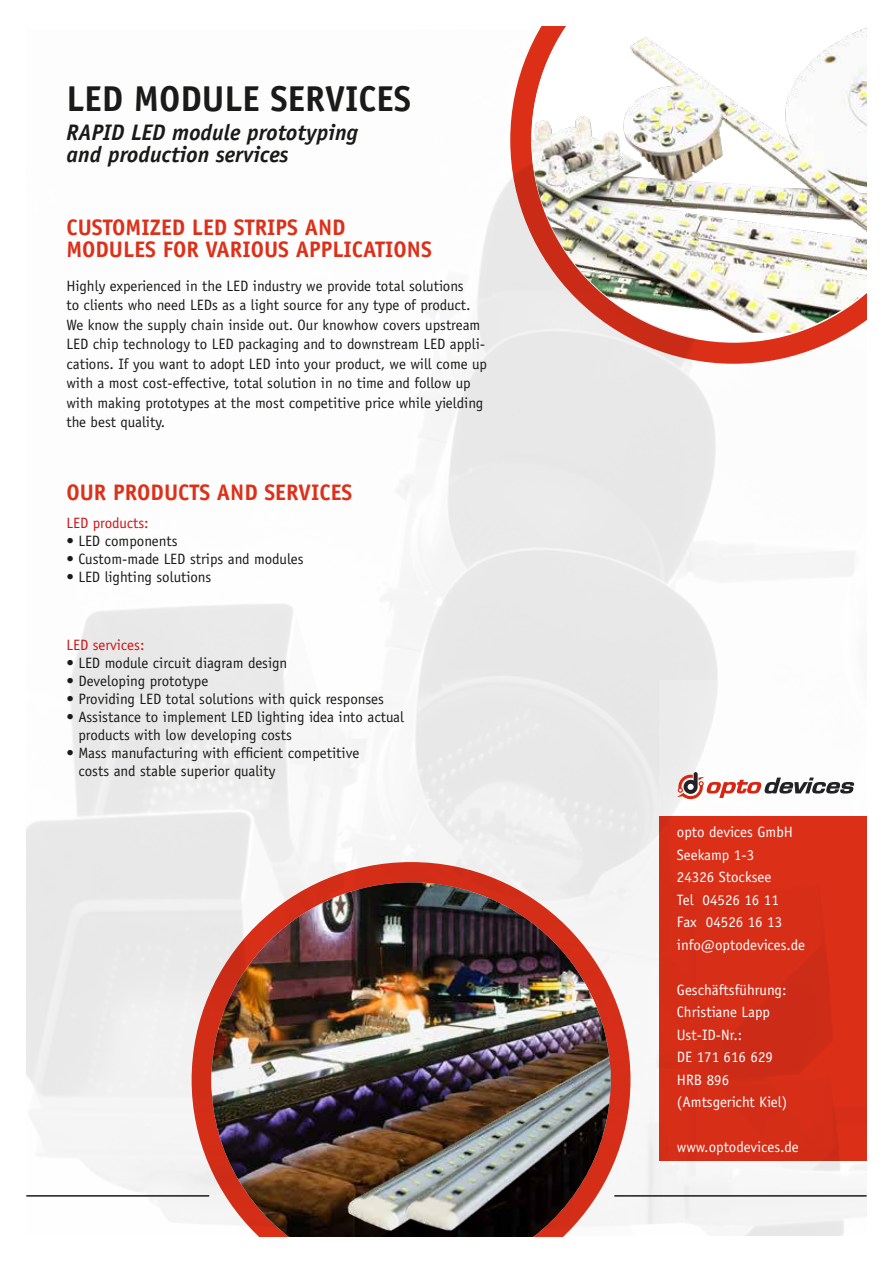
<style>
.page{position:relative;width:893px;height:1263px;background:#fff}
.page>*{position:absolute;margin:0;border:0;box-sizing:border-box;transform-origin:0 0}
.t1{font:700 36px "Officina Sans Std";color:#1a1a18}
.t2{font:700 22.5px/21.8px "Officina Sans Std";color:#dd3019}
.t3{font:italic 700 22.5px/21.8px "Officina Sans Std";color:#1a1a18}
.t4{font:15px/19.5px "Officina Sans Std";color:#1a1a18}
.t5{font:15px/22.5px "Officina Sans Std";color:#fff}
.t6{font:15px "Officina Sans Std";color:#cd1316}
</style>
<div class="page">
<img style="left:26px;top:181px;width:841px;height:1055px">
<svg style="left:192px;top:862px;width:438px;height:374px"></svg>
<img style="left:211px;top:882px;width:400px;height:63px">
<svg style="left:510px;top:46px;width:357px;height:318px"></svg>
<svg style="left:531px;top:333px;width:336px;height:8px"></svg>
<img style="left:531px;top:26px;width:336px;height:307px">
<div style="left:660px;top:680px;width:212px;height:468px;background:linear-gradient(to right,#f1f1f1,#fff)"></div>
<hr style="left:26px;top:1195px;width:183px;height:1px;background:#1a1a18">
<hr style="left:614px;top:1195px;width:253px;height:1px;background:#1a1a18">
<img style="left:211px;top:945px;width:400px;height:291px">
<div style="left:659px;top:816px;width:213px;height:345px;background:#dd3019"></div>
<svg style="left:677px;top:772px;width:177px;height:27px"></svg>
<div style="left:867px;top:0;width:26px;height:1263px;background:#fff"></div>
<h1 class="t1" style="left:66px;top:76px;width:346px">LED MODULE SERVICES</h1>
<h2 class="t3" style="left:66px;top:121px;width:293px">RAPID LED module prototyping and production services</h2>
<h2 class="t2" style="left:66px;top:216px;width:367px">CUSTOMIZED LED STRIPS AND<br>MODULES FOR VARIOUS APPLICATIONS</h2>
<p class="t4" style="left:66px;top:276px;width:422px">Highly experienced in the LED industry we provide total solutions<br>to clients who need LEDs as a light source for any type of product.<br>We know the supply chain inside out. Our knowhow covers upstream LED chip technology to LED packaging and to downstream LED appli&shy;cations. If you want to adopt LED into your product, we will come up with a most cost-effective, total solution in no time and follow up with making prototypes at the most competitive price while yielding the best quality.</p>
<h2 class="t2" style="left:66px;top:481px;width:287px">OUR PRODUCTS AND SERVICES</h2>
<p class="t6" style="left:66px;top:514px;width:84px">LED products:</p>
<p class="t4" style="left:66px;top:531px;width:113px">• LED components</p>
<p class="t4" style="left:66px;top:549px;width:239px">• Custom-made LED strips and modules</p>
<p class="t4" style="left:66px;top:567px;width:146px">• LED lighting solutions</p>
<p class="t6" style="left:66px;top:636px;width:80px">LED services:</p>
<p class="t4" style="left:66px;top:653px;width:222px">• LED module circuit diagram design</p>
<p class="t4" style="left:66px;top:671px;width:143px">• Developing prototype</p>
<p class="t4" style="left:66px;top:689px;width:319px">• Providing LED total solutions with quick responses</p>
<p class="t4" style="left:78px;top:708px;width:327px;line-height:18px;text-indent:-12px">• Assistance to implement LED lighting idea into actual products with low developing costs</p>
<p class="t4" style="left:78px;top:744px;width:282px;line-height:18px;text-indent:-12px">• Mass manufacturing with efficient competitive costs and stable superior quality</p>
<p class="t5" style="left:677px;top:821px;width:130px">opto devices GmbH<br>Seekamp 1-3<br>24326 Stocksee<br>Tel 04526 16 11<br>Fax 04526 16 13 info@optodevices.de</p>
<p class="t5" style="left:677px;top:978px;width:112px">Geschäftsführung:<br>Christiane Lapp<br>Ust-ID-Nr.:<br>DE 171 616 629<br>HRB 896 (Amtsgericht Kiel)</p>
<p class="t5" style="left:677px;top:1136px;width:123px">www.optodevices.de</p>
</div>
